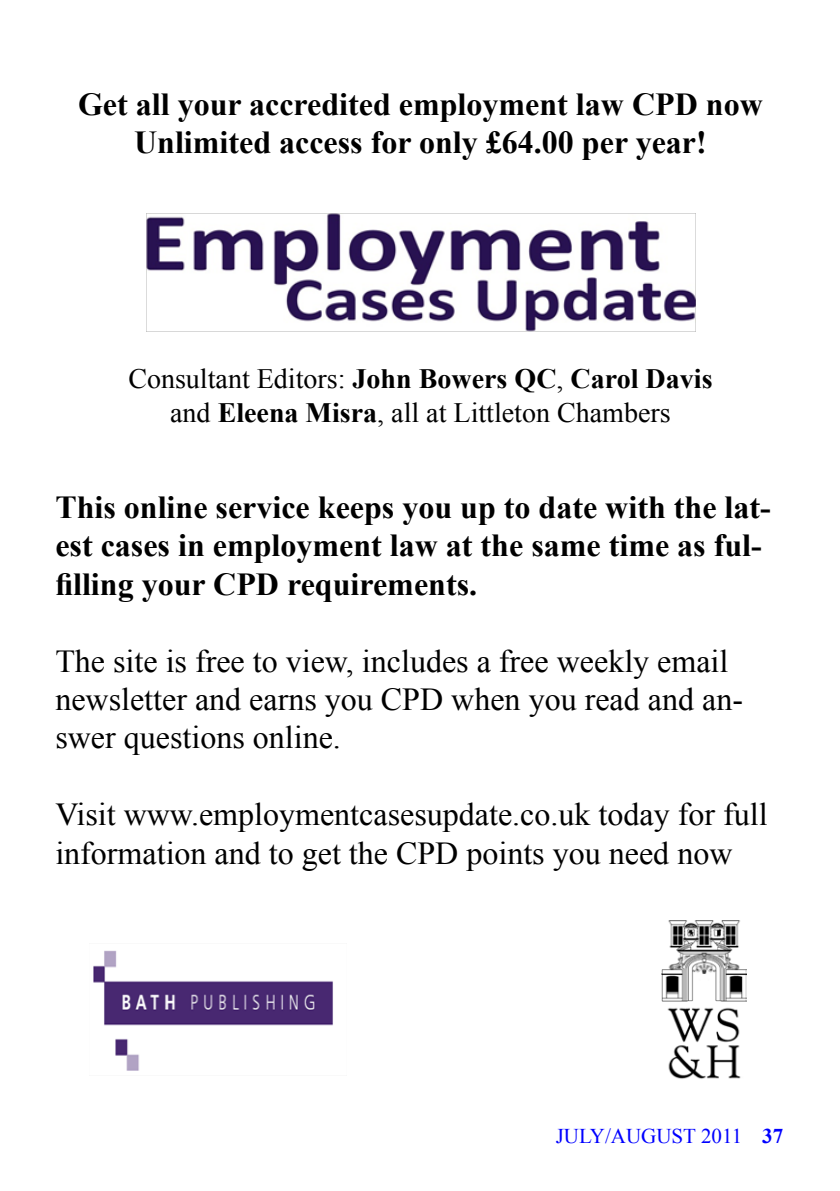
<style>
.page{position:relative;width:840px;height:1191px;background:#fff}
.page>*{position:absolute;margin:0;border:0;box-sizing:border-box;transform-origin:0 0}
.t1{font:32px/38.4px "Times New Roman";color:#000}
.t2{font:700 32px/38.4px "Times New Roman";color:#000;text-align:center}
.t3{font:28px/33.6px "Times New Roman";color:#000;text-align:center}
.t4{font:21px "Times New Roman";color:#00f}
.s1{font-weight:700}
</style>
<div class="page">
<img style="left:146px;top:213px;width:550px;height:119px">
<img style="left:93px;top:950px;width:240px;height:121px">
<img style="left:661px;top:920px;width:84px;height:159px">
<p class="t2" style="left:78px;top:84px;width:686px">Get all your accredited employment law CPD now<br>Unlimited access for only £64.00 per year!</p>
<p class="t3" style="left:128px;top:362px;width:585px">Consultant Editors: <span class="s1">John Bowers QC</span>, <span class="s1">Carol Davis </span>and <span class="s1">Eleena Misra</span>, all at Littleton Chambers</p>
<p class="t2" style="left:55px;top:487px;width:716px;text-align:left">This online service keeps you up to date with the lat&shy;est cases in employment law at the same time as ful&shy;filling your CPD requirements.</p>
<p class="t1" style="left:55px;top:641px;width:688px">The site is free to view, includes a free weekly email newsletter and earns you CPD when you read and an&shy;swer questions online.</p>
<p class="t1" style="left:55px;top:795px;width:713px">Visit www.employmentcasesupdate.co.uk today for full information and to get the CPD points you need now</p>
<p class="t4" style="left:555px;top:1122px;width:229px">JULY/AUGUST 2011 <span class="s1">37</span></p>
</div>
